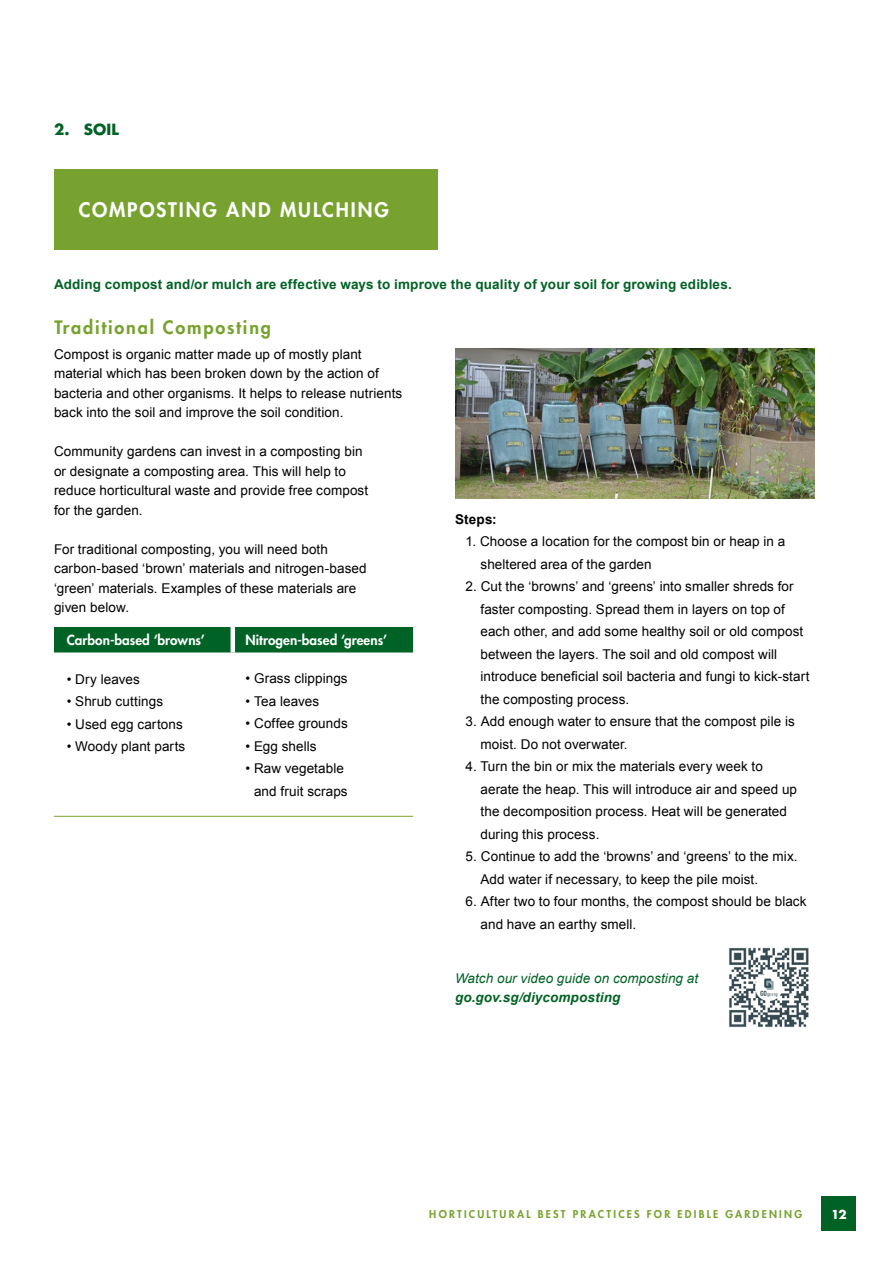
<style>
.page{position:relative;width:893px;height:1263px;background:#fff}
.page>*{position:absolute;margin:0;border:0;box-sizing:border-box;transform-origin:0 0}
.t1{font:800 19.5px "Futura Std";letter-spacing:.095em;color:#fff}
.t2{font:800 18px "Futura Std";letter-spacing:.1em;color:#78a22f}
.t3{font:700 15px "Futura Std";color:#006225}
.t4{font:13.5px/22.5px "Arial";letter-spacing:.005em;color:#000}
.t5{font:700 13.5px "Arial";letter-spacing:.01em;color:#006225}
.t6{font:800 13.5px "Futura Std";letter-spacing:.005em;color:#fff}
.t7{font:italic 13.5px "Arial";letter-spacing:.005em;color:#006225}
.t8{font:italic 700 13.5px "Arial";letter-spacing:.01em;color:#006225}
.t9{font:700 13.5px "Arial";letter-spacing:.015em;color:#000}
.t10{font:700 12px "Futura Std";color:#fff}
.t11{font:800 10.5px "Futura Std";letter-spacing:.21em;color:#78a22f}
</style>
<div class="page">
<div style="left:821px;top:1196px;width:35px;height:35px;background:#006225"></div>
<div style="left:54px;top:627px;width:359px;height:25px;background:#006225"></div>
<hr style="left:54px;top:816px;width:179px;height:1px;background:#78a22f">
<hr style="left:233px;top:816px;width:180px;height:1px;background:#78a22f">
<hr style="left:231px;top:627px;width:4px;height:25px;background:#fff">
<div style="left:54px;top:169px;width:384px;height:80px;background:#78a22f"></div>
<img style="left:729px;top:947px;width:80px;height:81px">
<img style="left:455px;top:349px;width:359px;height:150px">
<p class="t3" style="left:54px;top:119px;width:66px">2. SOIL</p>
<h1 class="t1" style="left:79px;top:197px;width:311px">COMPOSTING AND MULCHING</h1>
<p class="t5" style="left:54px;top:275px;width:679px">Adding compost and/or mulch are effective ways to improve the quality of your soil for growing edibles.</p>
<h2 class="t2" style="left:54px;top:316px;width:218px">Traditional Composting</h2>
<p class="t4" style="left:54px;top:344px;width:350px;line-height:19.5px">Compost is organic matter made up of mostly plant material which has been broken down by the action of bacteria and other organisms. It helps to release nutrients back into the soil and improve the soil condition.</p>
<p class="t4" style="left:54px;top:442px;width:316px;line-height:19.5px">Community gardens can invest in a composting bin or designate a composting area. This will help to reduce horticultural waste and provide free compost for the garden.</p>
<p class="t4" style="left:54px;top:539px;width:314px;line-height:19.5px">For traditional composting, you will need both carbon-based ‘brown’ materials and nitrogen-based ‘green’ materials. Examples of these materials are given below.</p>
<p class="t6" style="left:67px;top:632px;width:140px">Carbon-based ‘browns’</p>
<p class="t6" style="left:246px;top:632px;width:143px">Nitrogen-based ‘greens’</p>
<p class="t4" style="left:67px;top:668px;width:75px">• Dry leaves</p>
<p class="t4" style="left:67px;top:690px;width:98px">• Shrub cuttings</p>
<p class="t4" style="left:67px;top:713px;width:118px">• Used egg cartons</p>
<p class="t4" style="left:67px;top:735px;width:120px">• Woody plant parts</p>
<p class="t4" style="left:246px;top:667px;width:104px">• Grass clippings</p>
<p class="t4" style="left:246px;top:690px;width:75px">• Tea leaves</p>
<p class="t4" style="left:246px;top:712px;width:104px">• Coffee grounds</p>
<p class="t4" style="left:246px;top:735px;width:73px">• Egg shells</p>
<p class="t4" style="left:246px;top:757px;width:104px;text-align:right">• Raw vegetable and fruit scraps</p>
<p class="t9" style="left:455px;top:510px;width:43px">Steps:</p>
<p class="t4" style="left:480px;top:530px;width:306px;text-indent:-15px">1. Choose a location for the compost bin or heap in a sheltered area of the garden</p>
<p class="t4" style="left:480px;top:575px;width:331px;text-indent:-15px">2. Cut the ‘browns’ and ‘greens’ into smaller shreds for faster composting. Spread them in layers on top of each other, and add some healthy soil or old compost between the layers. The soil and old compost will introduce beneficial soil bacteria and fungi to kick-start the composting process.</p>
<p class="t4" style="left:480px;top:710px;width:316px;text-indent:-15px">3. Add enough water to ensure that the compost pile is moist. Do not overwater.</p>
<p class="t4" style="left:480px;top:755px;width:318px;text-indent:-15px">4. Turn the bin or mix the materials every week to aerate the heap. This will introduce air and speed up the decomposition process. Heat will be generated during this process.</p>
<p class="t4" style="left:480px;top:845px;width:319px;text-indent:-15px">5. Continue to add the ‘browns’ and ‘greens’ to the mix.<br>Add water if necessary, to keep the pile moist.</p>
<p class="t4" style="left:480px;top:890px;width:328px;text-indent:-15px">6. After two to four months, the compost should be black and have an earthy smell.</p>
<p class="t7" style="left:455px;top:969px;width:245px">Watch our video guide on composting at</p>
<p class="t8" style="left:455px;top:989px;width:167px">go.gov.sg/diycomposting</p>
<p class="t11" style="left:429px;top:1207px;width:374px">HORTICULTURAL BEST PRACTICES FOR EDIBLE GARDENING</p>
<p class="t10" style="left:831px;top:1206px;width:17px">12</p>
</div>
